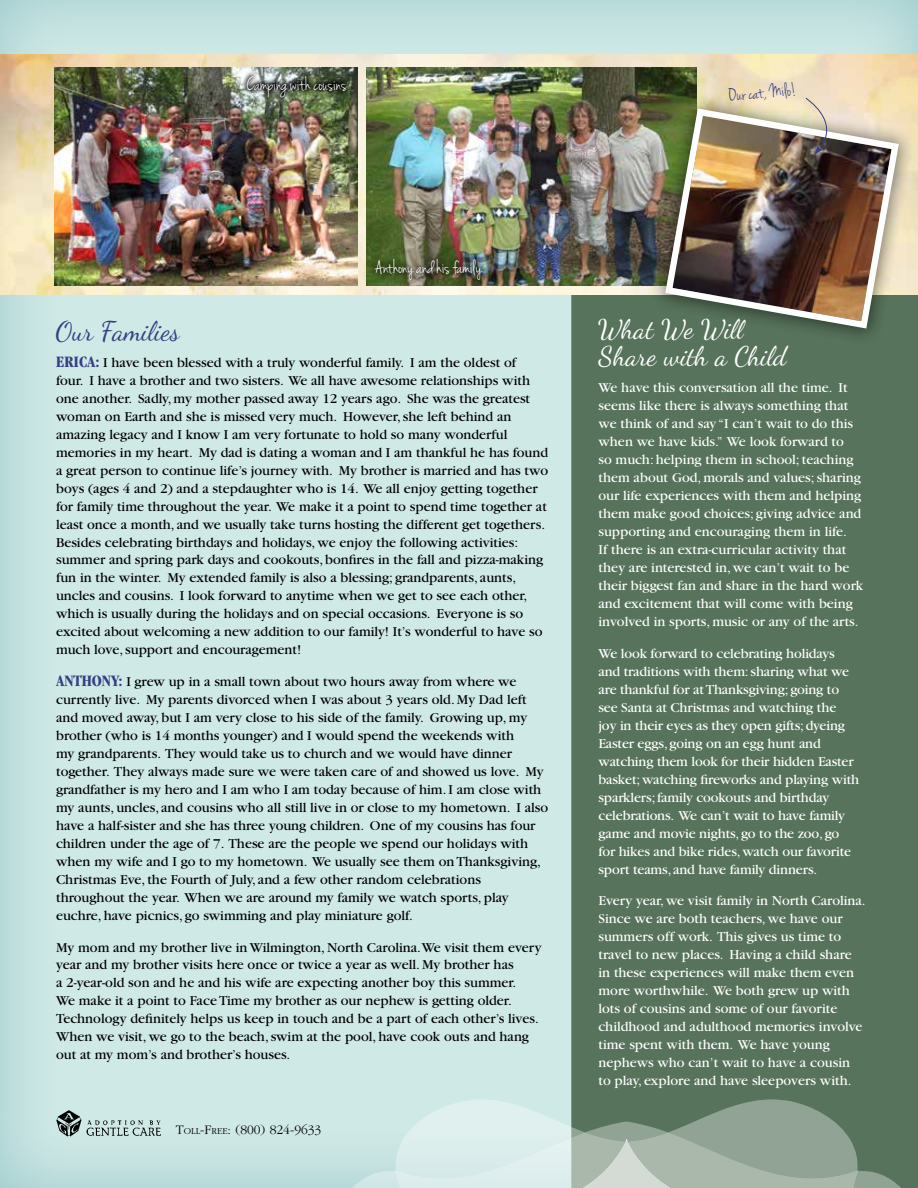
<style>
.page{position:relative;width:918px;height:1188px;background:#fff}
.page>*{position:absolute;margin:0;border:0;box-sizing:border-box;transform-origin:0 0}
.t1{font:27px/27px "Dancing Script OT";color:#fff}
.t2{font:27px "Dancing Script OT";color:#363f83}
.t3{font:19.5px "Jenna Sue";color:#fff}
.t4{font:19.5px "Jenna Sue";color:#363f83}
.t5{font:14.25px/18px "Garamond";color:#000}
.t6{font:14.25px/18px "Garamond";color:#fff}
.t7{font:300 13.5px "Garamond";color:#000}
.s1{font-weight:700;font-stretch:condensed;font-size:16.5px;color:#363f83}
.s2{font-size:9.45px}
</style>
<div class="page">
<div style="left:0;top:0;width:918px;height:1188px;background:#00687b;opacity:.25"></div>
<div style="left:571px;top:295px;width:347px;height:804px;background:#57735b"></div>
<svg style="left:322px;top:1099px;width:596px;height:89px"></svg>
<svg style="left:346px;top:1121px;width:561px;height:67px"></svg>
<img style="left:54px;top:1108px;width:110px;height:29px">
<img style="left:0;top:720px;width:1px;height:378px">
<img style="left:0;top:54px;width:918px;height:241px">
<img style="left:54px;top:68px;width:303px;height:218px">
<img style="left:366px;top:68px;width:331px;height:218px">
<div style="left:648px;top:91px;width:267px;height:254px;background:#000;opacity:.5"></div>
<img style="left:662px;top:105px;width:240px;height:227px">
<svg style="left:805px;top:97px;width:37px;height:57px"></svg>
<div style="left:367px;top:252px;width:123px;height:36px;background:#000;opacity:.75"></div>
<svg style="left:241px;top:71px;width:111px;height:32px"></svg>
<h2 class="t3" style="left:247px;top:73px;width:101px">Camping with cousins</h2>
<h2 class="t4" style="left:728px;top:84px;width:69px;rotate:-5deg">Our cat, Milo!</h2>
<h2 class="t3" style="left:375px;top:256px;width:108px">Anthony and his family</h2>
<h1 class="t2" style="left:56px;top:315px;width:126px">Our Families</h1>
<p class="t5" style="left:56px;top:353px;width:494px"><span class="s1">ERICA:</span> I have been blessed with a truly wonderful family. I am the oldest of<br>four. I have a brother and two sisters. We all have awesome relationships with one another. Sadly, my mother passed away 12 years ago. She was the greatest woman on Earth and she is missed very much. However, she left behind an amazing legacy and I know I am very fortunate to hold so many wonderful memories in my heart. My dad is dating a woman and I am thankful he has found a great person to continue life’s journey with. My brother is married and has two boys (ages 4 and 2) and a stepdaughter who is 14. We all enjoy getting together for family time throughout the year. We make it a point to spend time together at least once a month, and we usually take turns hosting the different get togethers.<br>Besides celebrating birthdays and holidays, we enjoy the following activities: summer and spring park days and cookouts, bonfires in the fall and pizza-making fun in the winter. My extended family is also a blessing; grandparents, aunts, uncles and cousins. I look forward to anytime when we get to see each other, which is usually during the holidays and on special occasions. Everyone is so excited about welcoming a new addition to our family! It’s wonderful to have so much love, support and encouragement!</p>
<p class="t5" style="left:56px;top:673px;width:494px"><span class="s1">ANTHONY:</span> I grew up in a small town about two hours away from where we currently live. My parents divorced when I was about 3 years old. My Dad left and moved away, but I am very close to his side of the family. Growing up, my brother (who is 14 months younger) and I would spend the weekends with<br>my grandparents. They would take us to church and we would have dinner together. They always made sure we were taken care of and showed us love. My grandfather is my hero and I am who I am today because of him. I am close with my aunts, uncles, and cousins who all still live in or close to my hometown. I also have a half-sister and she has three young children. One of my cousins has four children under the age of 7. These are the people we spend our holidays with when my wife and I go to my hometown. We usually see them on Thanksgiving, Christmas Eve, the Fourth of July, and a few other random celebrations throughout the year. When we are around my family we watch sports, play euchre, have picnics, go swimming and play miniature golf.</p>
<p class="t5" style="left:56px;top:938px;width:487px">My mom and my brother live in Wilmington, North Carolina.We visit them every year and my brother visits here once or twice a year as well. My brother has<br>a 2-year-old son and he and his wife are expecting another boy this summer.<br>We make it a point to Face Time my brother as our nephew is getting older.<br>Technology definitely helps us keep in touch and be a part of each other’s lives.<br>When we visit, we go to the beach, swim at the pool, have cook outs and hang out at my mom’s and brother’s houses.</p>
<p class="t7" style="left:176px;top:1122px;width:147px">T<span class="s2">OLL</span>-F<span class="s2">REE</span>: (800) 824-9633</p>
<h1 class="t1" style="left:598px;top:316px;width:190px">What We Will<br>Share with a Child</h1>
<p class="t6" style="left:598px;top:379px;width:266px">We have this conversation all the time. It seems like there is always something that we think of and say “I can’t wait to do this when we have kids.” We look forward to<br>so much: helping them in school; teaching them about God, morals and values; sharing our life experiences with them and helping them make good choices; giving advice and supporting and encouraging them in life.<br>If there is an extra-curricular activity that they are interested in, we can’t wait to be their biggest fan and share in the hard work and excitement that will come with being involved in sports, music or any of the arts.</p>
<p class="t6" style="left:598px;top:645px;width:262px">We look forward to celebrating holidays and traditions with them: sharing what we are thankful for at Thanksgiving; going to see Santa at Christmas and watching the<br>joy in their eyes as they open gifts; dyeing Easter eggs, going on an egg hunt and watching them look for their hidden Easter basket; watching fireworks and playing with sparklers; family cookouts and birthday celebrations. We can’t wait to have family game and movie nights, go to the zoo, go for hikes and bike rides, watch our favorite sport teams, and have family dinners.</p>
<p class="t6" style="left:598px;top:892px;width:269px">Every year, we visit family in North Carolina.<br>Since we are both teachers, we have our summers off work. This gives us time to travel to new places. Having a child share in these experiences will make them even more worthwhile. We both grew up with lots of cousins and some of our favorite childhood and adulthood memories involve time spent with them. We have young nephews who can’t wait to have a cousin to play, explore and have sleepovers with.</p>
</div>
